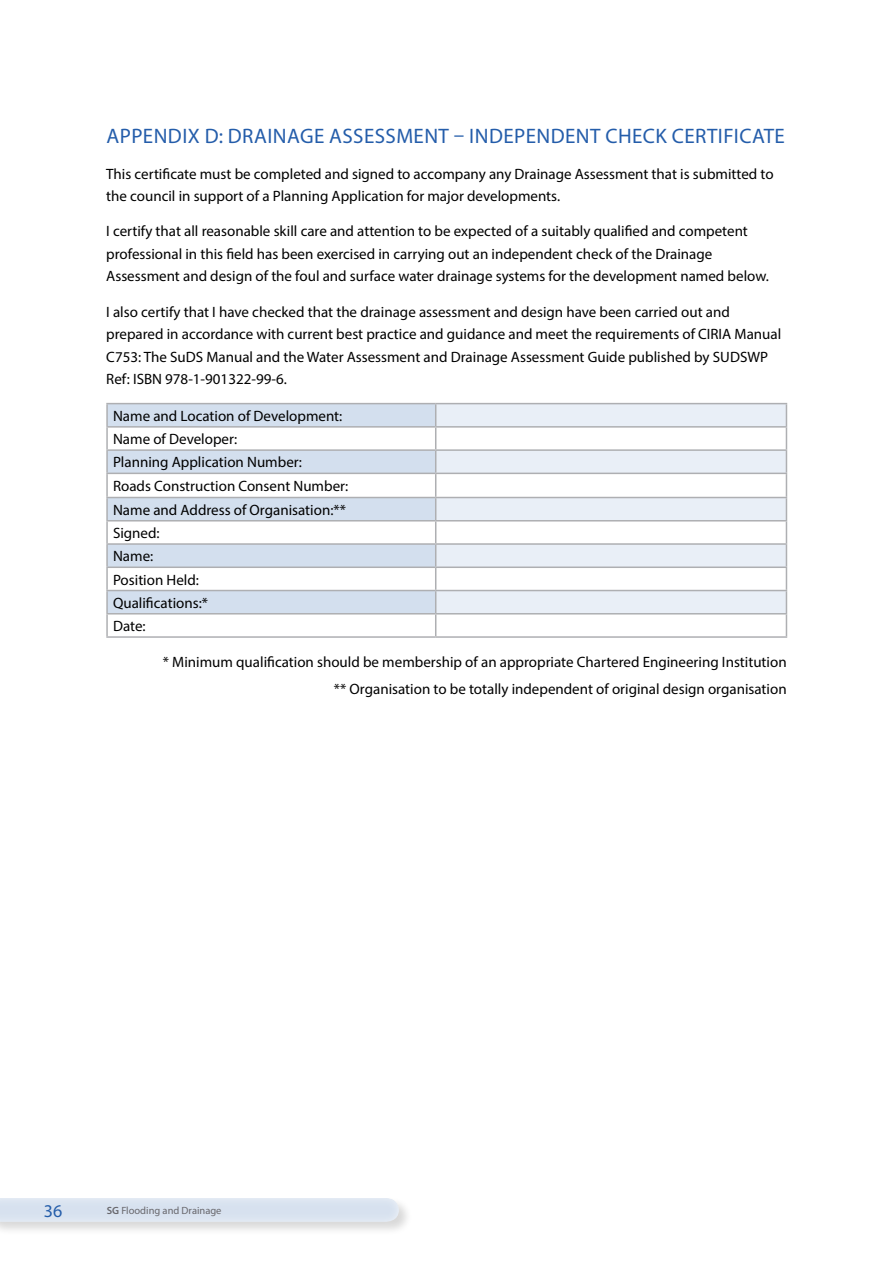
<style>
.page{position:relative;width:893px;height:1263px;background:#fff}
.page>*{position:absolute;margin:0;border:0;box-sizing:border-box;transform-origin:0 0}
.t1{font:21px "Myriad Pro";letter-spacing:.02em;color:#245daa}
.t2{font:18px "Myriad Pro";color:#245daa}
.t3{font:15px/23.4px "Myriad Pro";color:#000}
.t4{font:10.5px "Myriad Pro";color:#68676c}
.s1{font-weight:600}
</style>
<div class="page">
<div style="left:0;top:1196px;width:416px;height:43px;background:#000;opacity:.28"></div>
<div style="left:0;top:1195px;width:401px;height:27px;background:#fff;opacity:.75"></div>
<svg style="left:108px;top:404px;width:327px;height:209px;fill:#d3dfee"></svg>
<svg style="left:436px;top:404px;width:350px;height:209px;fill:#e9eff7"></svg>
<hr style="left:106px;top:403px;width:330px;height:1px;background:#aeafb2">
<hr style="left:106px;top:404px;width:2px;height:22px;background:#aeafb2">
<hr style="left:436px;top:403px;width:351px;height:1px;background:#aeafb2">
<hr style="left:106px;top:426px;width:330px;height:2px;background:#aeafb2">
<hr style="left:106px;top:428px;width:2px;height:21px;background:#aeafb2">
<hr style="left:436px;top:426px;width:351px;height:2px;background:#aeafb2">
<hr style="left:106px;top:449px;width:330px;height:2px;background:#aeafb2">
<hr style="left:106px;top:451px;width:2px;height:22px;background:#aeafb2">
<hr style="left:436px;top:449px;width:351px;height:2px;background:#aeafb2">
<hr style="left:106px;top:473px;width:330px;height:1px;background:#aeafb2">
<hr style="left:106px;top:474px;width:2px;height:23px;background:#aeafb2">
<hr style="left:436px;top:473px;width:351px;height:1px;background:#aeafb2">
<hr style="left:106px;top:497px;width:330px;height:1px;background:#aeafb2">
<hr style="left:106px;top:498px;width:2px;height:22px;background:#aeafb2">
<hr style="left:436px;top:497px;width:351px;height:1px;background:#aeafb2">
<hr style="left:106px;top:520px;width:330px;height:1px;background:#aeafb2">
<hr style="left:106px;top:521px;width:2px;height:22px;background:#aeafb2">
<hr style="left:436px;top:520px;width:351px;height:1px;background:#aeafb2">
<hr style="left:106px;top:543px;width:330px;height:2px;background:#aeafb2">
<hr style="left:106px;top:545px;width:2px;height:21px;background:#aeafb2">
<hr style="left:436px;top:543px;width:351px;height:2px;background:#aeafb2">
<hr style="left:106px;top:566px;width:330px;height:2px;background:#aeafb2">
<hr style="left:106px;top:568px;width:2px;height:22px;background:#aeafb2">
<hr style="left:436px;top:566px;width:351px;height:2px;background:#aeafb2">
<hr style="left:106px;top:590px;width:330px;height:1px;background:#aeafb2">
<hr style="left:106px;top:591px;width:2px;height:22px;background:#aeafb2">
<hr style="left:436px;top:590px;width:351px;height:1px;background:#aeafb2">
<hr style="left:106px;top:613px;width:330px;height:1px;background:#aeafb2">
<hr style="left:106px;top:614px;width:2px;height:22px;background:#aeafb2">
<hr style="left:436px;top:613px;width:351px;height:1px;background:#aeafb2">
<svg style="left:435px;top:404px;width:1px;height:232px"></svg>
<svg style="left:786px;top:404px;width:1px;height:232px"></svg>
<hr style="left:106px;top:636px;width:330px;height:2px;background:#aeafb2">
<hr style="left:436px;top:636px;width:351px;height:2px;background:#aeafb2">
<h1 class="t1" style="left:107px;top:123px;width:13px">APPEN</h1>
<h1 class="t1" style="left:168px;top:123px;width:119px">DIX D: DRAINAGE</h1>
<h1 class="t1" style="left:329px;top:123px;width:13px">ASSESSMENT</h1>
<h1 class="t1" style="left:454px;top:123px;width:62px">– INDEPEN</h1>
<h1 class="t1" style="left:551px;top:123px;width:27px">DENT</h1>
<h1 class="t1" style="left:605px;top:123px;width:14px">CHECK</h1>
<h1 class="t1" style="left:672px;top:123px;width:13px">CERT</h1>
<h1 class="t1" style="left:718px;top:123px;width:34px">IFICATE</h1>
<p class="t3" style="left:106px;top:162px;width:669px;line-height:22.5px">This certificate must be completed and signed to accompany any Drainage Assessment that is submitted to the council in support of a Planning Application for major developments.</p>
<p class="t3" style="left:106px;top:220px;width:664px;line-height:22.5px">I certify that all reasonable skill care and attention to be expected of a suitably qualified and competent professional in this field has been exercised in carrying out an independent check of the Drainage<br>Assessment and design of the foul and surface water drainage systems for the development named below.</p>
<p class="t3" style="left:106px;top:300px;width:676px;line-height:22.5px">I also certify that I have checked that the drainage assessment and design have been carried out and prepared in accordance with current best practice and guidance and meet the requirements of CIRIA Manual C753: The SuDS Manual and the Water Assessment and Drainage Assessment Guide published by SU DSWP<br>Ref: ISBN</p>
<p class="t3" style="left:165px;top:367px;width:123px">978-1-901322-99-6.</p>
<p class="t3" style="left:113px;top:404px;width:237px">Name and Location of Development:<br>Name of Developer:<br>Planning Application Number:<br>Roads Construction Consent Number:<br>Name and Address of Organisation:**<br>Signed:<br>Name:<br>Position Held:<br>Qualifications:*<br>Date:</p>
<p class="t3" style="left:163px;top:648px;width:625px;line-height:26.7px;text-align:right">* Minimum qualification should be membership of an appropriate Chartered Engineering Institution ** Organisation to be totally independent of original design organisation</p>
<p class="t2" style="left:44px;top:1199px;width:20px">36</p>
<p class="t4" style="left:107px;top:1204px;width:116px"><span class="s1">SG</span> Flooding and Drainage</p>
</div>
